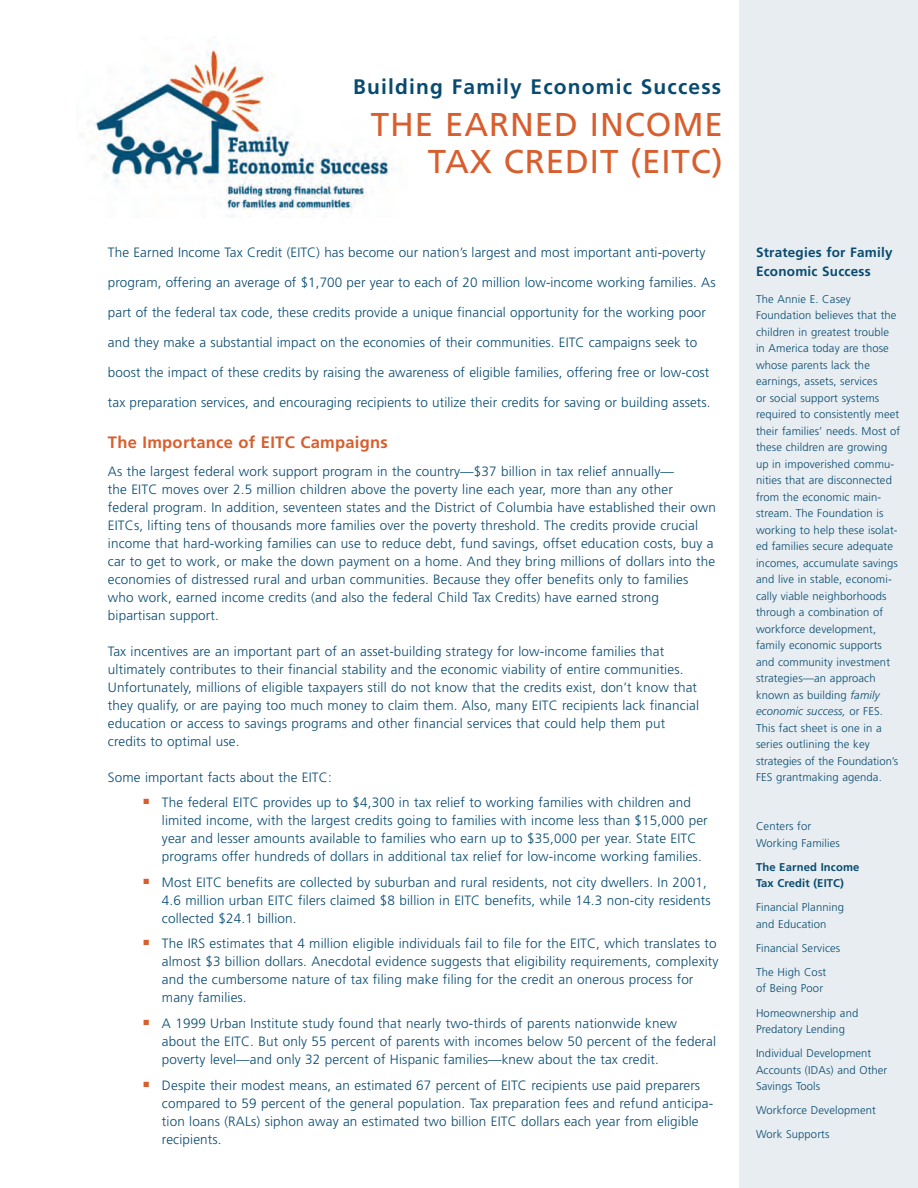
<style>
.page{position:relative;width:918px;height:1188px;background:#fff}
.page>*{position:absolute;margin:0;border:0;box-sizing:border-box;transform-origin:0 0}
.t1{font:33px/36px "Frutiger";letter-spacing:.03em;color:#d85e2d;text-align:right}
.t2{font:700 21px "Frutiger";letter-spacing:.055em;color:#094b70}
.t3{font:700 16.5px "Frutiger";letter-spacing:.015em;color:#d85e2d}
.t4{font:300 13.5px/18px "Frutiger";letter-spacing:.01em;color:#094b70}
.t5{font:700 13.5px/19.5px "Frutiger";letter-spacing:.015em;color:#094b70}
.t6{font:300 11.25px/16.5px "Frutiger";letter-spacing:.01em;color:#094b70}
.t7{font:700 11.25px/16.5px "Frutiger";letter-spacing:.01em;color:#094b70}
.s1{font-style:italic}
</style>
<div class="page">
<img style="left:88px;top:49px;width:305px;height:168px">
<div style="left:740px;top:0;width:178px;height:1188px;background:#e7edf1"></div>
<h2 class="t2" style="left:353px;top:78px;width:369px">Building Family Economic Success</h2>
<h1 class="t1" style="left:371px;top:110px;width:354px">THE EARNED INCOME<br>TAX CREDIT (EITC)</h1>
<p class="t4" style="left:108px;top:244px;width:599px">The Earned Income Tax Credit (EITC) has become our nation’s largest and most important anti-poverty</p>
<p class="t4" style="left:108px;top:274px;width:609px">program, offering an average of $1,700 per year to each of 20 million low-income working families. As</p>
<p class="t4" style="left:108px;top:304px;width:600px">part of the federal tax code, these credits provide a unique financial opportunity for the working poor</p>
<p class="t4" style="left:108px;top:334px;width:591px">and they make a substantial impact on the economies of their communities. EITC campaigns seek to</p>
<p class="t4" style="left:108px;top:364px;width:603px">boost the impact of these credits by raising the awareness of eligible families, offering free or low-cost</p>
<p class="t4" style="left:108px;top:394px;width:604px">tax preparation services, and encouraging recipients to utilize their credits for saving or building assets.</p>
<p class="t3" style="left:108px;top:436px;width:281px">The Importance of EITC Campaigns</p>
<p class="t4" style="left:108px;top:463px;width:610px">As the largest federal work support program in the country—$37 billion in tax relief annually—<br>the EITC moves over 2.5 million children above the poverty line each year, more than any other federal program. In addition, seventeen states and the District of Columbia have established their own EITCs, lifting tens of thousands more families over the poverty threshold. The credits provide crucial income that hard-working families can use to reduce debt, fund savings, offset education costs, buy a car to get to work, or make the down payment on a home. And they bring millions of dollars into the economies of distressed rural and urban communities. Because they offer benefits only to families who work, earned income credits (and also the federal Child Tax Credits) have earned strong bipartisan support.</p>
<p class="t4" style="left:108px;top:643px;width:593px">Tax incentives are an important part of an asset-building strategy for low-income families that ultimately contributes to their financial stability and the economic viability of entire communities.<br>Unfortunately, millions of eligible taxpayers still do not know that the credits exist, don’t know that they qualify, or are paying too much money to claim them. Also, many EITC recipients lack financial education or access to savings programs and other financial services that could help them put credits to optimal use.</p>
<p class="t4" style="left:108px;top:769px;width:225px">Some important facts about the EITC:</p>
<p class="t4" style="left:162px;top:795px;width:547px;text-indent:-18px"><sup>■</sup> The federal EITC provides up to $4,300 in tax relief to working families with children and limited income, with the largest credits going to families with income less than $15,000 per year and lesser amounts available to families who earn up to $35,000 per year. State EITC programs offer hundreds of dollars in additional tax relief for low-income working families.</p>
<p class="t4" style="left:162px;top:874px;width:550px;text-indent:-18px"><sup>■</sup> Most EITC benefits are collected by suburban and rural residents, not city dwellers. In 2001,<br>4.6 million urban EITC filers claimed $8 billion in EITC benefits, while 14.3 non-city residents collected $24.1 billion.</p>
<p class="t4" style="left:162px;top:936px;width:558px;text-indent:-18px"><sup>■</sup> The IRS estimates that 4 million eligible individuals fail to file for the EITC, which translates to almost $3 billion dollars. Anecdotal evidence suggests that eligibility requirements, complexity and the cumbersome nature of tax filing make filing for the credit an onerous process for many families.</p>
<p class="t4" style="left:162px;top:1015px;width:556px;text-indent:-18px"><sup>■</sup> A 1999 Urban Institute study found that nearly two-thirds of parents nationwide knew<br>about the EITC. But only 55 percent of parents with incomes below 50 percent of the federal poverty level—and only 32 percent of Hispanic families—knew about the tax credit.</p>
<p class="t4" style="left:162px;top:1077px;width:553px;text-indent:-18px"><sup>■</sup> Despite their modest means, an estimated 67 percent of EITC recipients use paid preparers compared to 59 percent of the general population. Tax preparation fees and refund anticipa&shy;tion loans (RALs) siphon away an estimated two billion EITC dollars each year from eligible recipients.</p>
<p class="t5" style="left:756px;top:244px;width:138px">Strategies for Family<br>Economic Success</p>
<p class="t6" style="left:756px;top:291px;width:146px">The Annie E. Casey<br>Foundation believes that the children in greatest trouble in America today are those whose parents lack the earnings, assets, services<br>or social support systems required to consistently meet their families’ needs. Most of these children are growing up in impoverished commu&shy;nities that are disconnected from the economic main&shy;stream. The Foundation is working to help these isolat&shy;ed families secure adequate incomes, accumulate savings and live in stable, economi&shy;cally viable neighborhoods through a combination of workforce development, family economic supports and community investment strategies—an approach known as building <span class="s1">family economic success,</span> or FES.<br>This fact sheet is one in a series outlining the key strategies of the Foundation’s<br>FES grantmaking agenda.</p>
<p class="t6" style="left:756px;top:819px;width:85px">Centers for<br>Working Families</p>
<p class="t7" style="left:756px;top:859px;width:105px">The Earned Income<br>Tax Credit (EITC)</p>
<p class="t6" style="left:756px;top:900px;width:90px">Financial Planning and Education</p>
<p class="t6" style="left:756px;top:937px;width:86px;line-height:24px">Financial Services<br>The High Cost</p>
<p class="t6" style="left:756px;top:977px;width:104px;line-height:24px">of Being Poor<br>Homeownership and</p>
<p class="t6" style="left:756px;top:1018px;width:117px;line-height:24px">Predatory Lending<br>Individual Development</p>
<p class="t6" style="left:756px;top:1062px;width:133px">Accounts (IDAs) and Other<br>Savings Tools</p>
<p class="t6" style="left:756px;top:1099px;width:121px;line-height:24px">Workforce Development<br>Work Supports</p>
</div>
